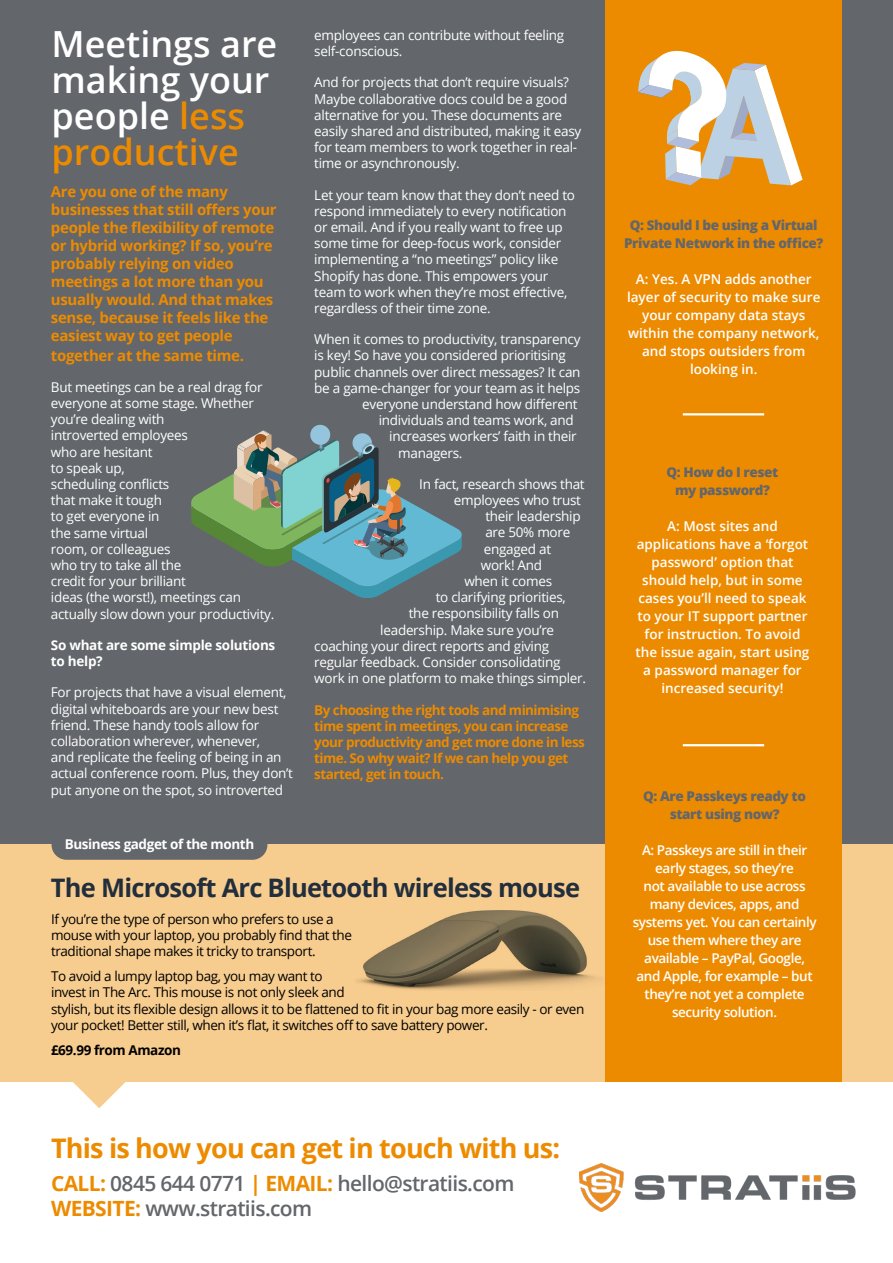
<style>
.page{position:relative;width:893px;height:1263px;background:#fff}
.page>*{position:absolute;margin:0;border:0;box-sizing:border-box;transform-origin:0 0}
.Body_Text{font:600 36px/36px "Open Sans";color:#fff}
.Body_Text-2{font:700 27px "Open Sans";letter-spacing:-.03em;color:#ed8b00}
.Body_Text-3{font:700 25.5px "Open Sans";letter-spacing:-.03em;color:#222e3c}
.Body_Text-4{font:600 21px "Open Sans";letter-spacing:-.03em;color:#63666a}
.Body_Text-5{font:700 15px/18px "Open Sans";letter-spacing:-.02em;color:#ed8b00}
.Body_Text-6{font:13.5px/16.2px "Open Sans";letter-spacing:-.02em;color:#fff}
.Body_Text-7{font:13.5px/16.2px "Open Sans";letter-spacing:-.03em;color:#000}
.Body_Text-8{font:600 13.5px/18px "Open Sans";color:#fff;text-align:center}
.Body_Text-9{font:600 13.5px/18px "Open Sans";letter-spacing:-.03em;color:#fff;text-align:center}
.Body_Text-10{font:700 13.5px/16.2px "Open Sans";letter-spacing:-.04em;color:#ed8b00}
.Body_Text-11{font:800 13.5px/18px "Open Sans";letter-spacing:-.03em;color:#63666a;text-align:center}
.Body_Text-12{font:700 13.5px/16.2px "Open Sans";letter-spacing:-.02em;color:#fff}
.Body_Text-13{font:700 13.5px "Open Sans";letter-spacing:-.03em;color:#000}
.s1{color:#ed8b00}
.s2{font-weight:700;color:#ed8b00}
</style>
<div class="page">
<div style="left:0;top:0;width:893px;height:853px;background:#63666a"></div>
<div style="left:0;top:845px;width:893px;height:237px;background:#f7cc8f"></div>
<svg style="left:73px;top:1082px;width:53px;height:26px"></svg>
<div style="left:605px;top:0;width:236px;height:1082px;background:#ed8b00"></div>
<hr style="left:683px;top:413px;width:81px;height:2px;background:#fff">
<svg style="left:638px;top:50px;width:165px;height:135px"></svg>
<hr style="left:683px;top:744px;width:81px;height:2px;background:#fff">
<svg style="left:191px;top:424px;width:271px;height:174px"></svg>
<img style="left:357px;top:911px;width:242px;height:79px">
<div style="left:52px;top:830px;width:215px;height:30px;background:#63666a;border-radius:15px"></div>
<img style="left:580px;top:1164px;width:276px;height:47px">
<p class="Body_Text" style="left:52px;top:25px;width:227px">Meetings are making your people <span class="s1">less productive</span></p>
<p class="Body_Text-5" style="left:51px;top:182px;width:227px">Are you one of the many businesses that still offers your people the flexibility of remote or hybrid working? If so, you’re probably relying on video meetings a lot more than you usually would. And that makes sense, because it feels like the easiest way to get people</p>
<p class="Body_Text-5" style="left:51px;top:346px;width:195px">together at the same time.</p>
<p class="Body_Text-6" style="left:51px;top:378px;width:225px">But meetings can be a real drag for everyone at some stage. Whether you’re dealing with<br>introverted employees<br>who are hesitant<br>to speak up,<br>scheduling conflicts<br>that make it tough<br>to get everyone in<br>the same virtual<br>room, or colleagues<br>who try to take all the<br>credit for your brilliant<br>ideas (the worst!), meetings can actually slow down your productivity.</p>
<p class="Body_Text-12" style="left:51px;top:636px;width:226px">So what are some simple solutions to help?</p>
<p class="Body_Text-6" style="left:51px;top:684px;width:244px">For projects that have a visual element, digital whiteboards are your new best friend. These handy tools allow for collaboration wherever, whenever,<br>and replicate the feeling of being in an actual conference room. Plus, they don’t put anyone on the spot, so introverted</p>
<p class="Body_Text-12" style="left:65px;top:835px;width:191px">Business gadget of the month</p>
<p class="Body_Text-6" style="left:314px;top:27px;width:251px">employees can contribute without feeling self-conscious.</p>
<p class="Body_Text-6" style="left:314px;top:74px;width:269px">And for projects that don’t require visuals?<br>Maybe collaborative docs could be a good alternative for you. These documents are easily shared and distributed, making it easy for team members to work together in real&shy;time or asynchronously.</p>
<p class="Body_Text-6" style="left:314px;top:186px;width:262px">Let your team know that they don’t need to respond immediately to every notification or email. And if you really want to free up some time for deep-focus work, consider implementing a “no meetings” policy like Shopify has done. This empowers your team to work when they’re most effective, regardless of their time zone.</p>
<p class="Body_Text-6" style="left:314px;top:331px;width:268px">When it comes to productivity, transparency</p>
<p class="Body_Text-6" style="left:314px;top:347px;width:253px">is key! So have you considered prioritising</p>
<p class="Body_Text-6" style="left:314px;top:363px;width:268px">public channels over direct messages? It can</p>
<p class="Body_Text-6" style="left:314px;top:379px;width:267px">be a game-changer for your team as it helps</p>
<p class="Body_Text-6" style="left:362px;top:396px;width:217px">everyone understand how different</p>
<p class="Body_Text-6" style="left:379px;top:412px;width:196px">individuals and teams work, and</p>
<p class="Body_Text-6" style="left:389px;top:428px;width:189px">increases workers’ faith in their</p>
<p class="Body_Text-6" style="left:398px;top:444px;width:66px">managers.</p>
<p class="Body_Text-6" style="left:419px;top:475px;width:167px">In fact, research shows that</p>
<p class="Body_Text-6" style="left:454px;top:492px;width:129px">employees who trust</p>
<p class="Body_Text-6" style="left:485px;top:508px;width:97px">their leadership</p>
<p class="Body_Text-6" style="left:485px;top:524px;width:86px">are 50% more</p>
<p class="Body_Text-6" style="left:484px;top:540px;width:69px">engaged at</p>
<p class="Body_Text-6" style="left:481px;top:556px;width:63px">work! And</p>
<p class="Body_Text-6" style="left:464px;top:573px;width:89px">when it comes</p>
<p class="Body_Text-6" style="left:436px;top:589px;width:131px">to clarifying priorities,</p>
<p class="Body_Text-6" style="left:409px;top:605px;width:152px">the responsibility falls on</p>
<p class="Body_Text-6" style="left:380px;top:621px;width:175px">leadership. Make sure you’re</p>
<p class="Body_Text-6" style="left:314px;top:637px;width:236px">coaching your direct reports and giving</p>
<p class="Body_Text-6" style="left:314px;top:654px;width:248px">regular feedback. Consider consolidating</p>
<p class="Body_Text-6" style="left:314px;top:670px;width:273px">work in one platform to make things simpler.</p>
<p class="Body_Text-10" style="left:314px;top:701px;width:272px">By choosing the right tools and minimising time spent in meetings, you can increase your productivity and get more done in less time. So why wait? If we can help you get started, get in touch.</p>
<p class="Body_Text-3" style="left:51px;top:869px;width:531px">The Microsoft Arc Bluetooth wireless mouse</p>
<p class="Body_Text-7" style="left:51px;top:910px;width:303px">If you’re the type of person who prefers to use a mouse with your laptop, you probably find that the traditional shape makes it tricky to transport.</p>
<p class="Body_Text-7" style="left:51px;top:968px;width:535px">To avoid a lumpy laptop bag, you may want to<br>invest in The Arc. This mouse is not only sleek and<br>stylish, but its flexible design allows it to be flattened to fit in your bag more easily - or even your pocket! Better still, when it’s flat, it switches off to save battery power.</p>
<p class="Body_Text-13" style="left:51px;top:1040px;width:132px">£69.99 from Amazon</p>
<p class="Body_Text-2" style="left:51px;top:1129px;width:511px">This is how you can get in touch with us:</p>
<p class="Body_Text-4" style="left:51px;top:1169px;width:465px"><span class="s2">CALL:</span> 0845 644 0771 <span class="s2">| EMAIL:</span> hello@stratiis.com</p>
<p class="Body_Text-4" style="left:51px;top:1194px;width:263px"><span class="s2">WEBSITE:</span> www.stratiis.com</p>
<p class="Body_Text-11" style="left:624px;top:216px;width:201px">Q: Should I be using a Virtual<br>Private Network in the office?</p>
<p class="Body_Text-8" style="left:627px;top:270px;width:195px">A: Yes. A VPN adds another layer of security to make sure your company data stays within the company network, and stops outsiders from looking in.</p>
<p class="Body_Text-11" style="left:667px;top:462px;width:113px">Q: How do I reset</p>
<p class="Body_Text-11" style="left:675px;top:480px;width:96px">my password?</p>
<p class="Body_Text-8" style="left:636px;top:517px;width:175px">A: Most sites and applications have a ‘forgot password’ option that should help, but in some cases you’ll need to speak to your IT support partner for instruction. To avoid the issue again, start using a password manager for increased security!</p>
<p class="Body_Text-11" style="left:643px;top:786px;width:164px">Q: Are Passkeys ready to start using now?</p>
<p class="Body_Text-9" style="left:633px;top:840px;width:185px">A: Passkeys are still in their early stages, so they’re<br>not available to use across many devices, apps, and systems yet. You can certainly use them where they are available – PayPal, Google, and Apple, for example – but they’re not yet a complete security solution.</p>
</div>
